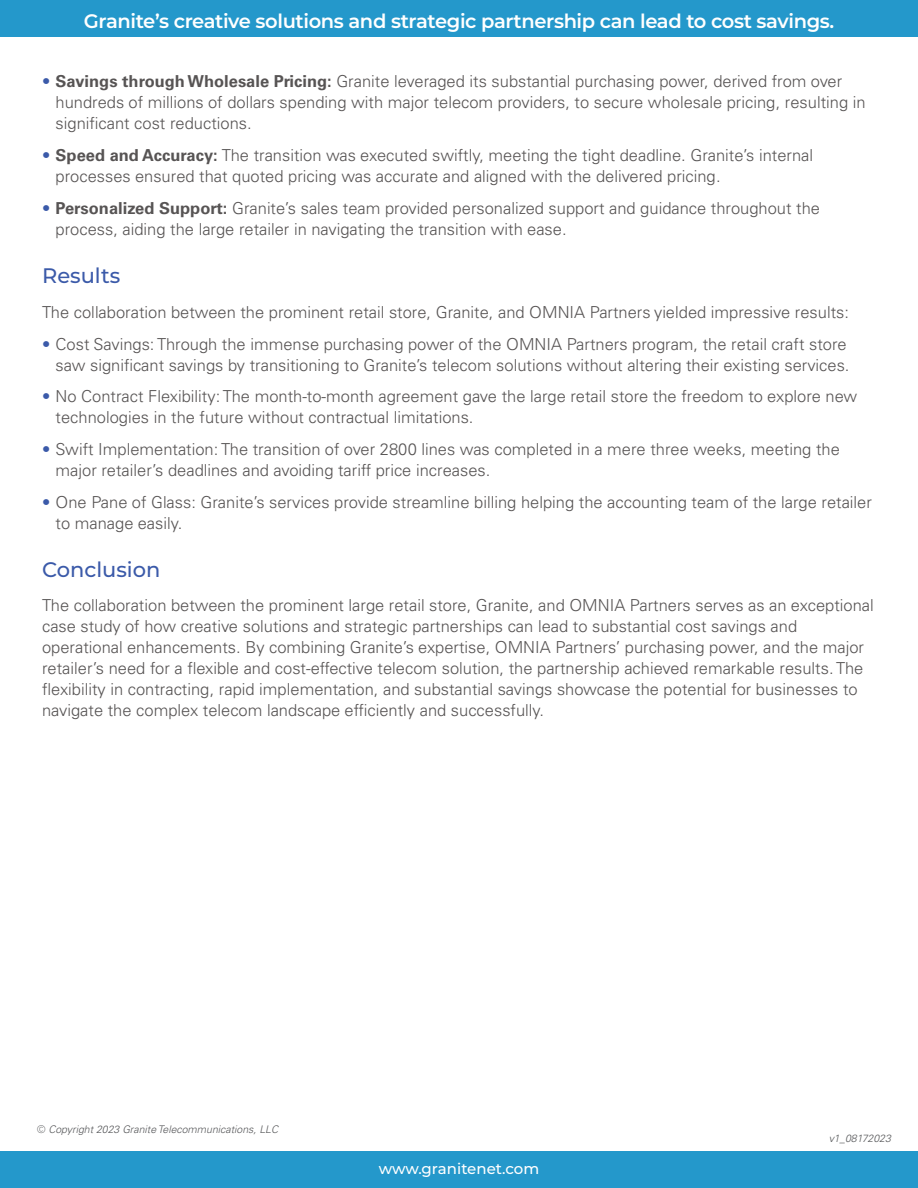
<style>
.page{position:relative;width:918px;height:1188px;background:#fff}
.page>*{position:absolute;margin:0;border:0;box-sizing:border-box;transform-origin:0 0}
.Subhead{font:500 21px "Montserrat";color:#3b5aa9}
.Headline{font:600 19.5px "Montserrat";letter-spacing:-.02em;color:#fff}
.bullets{font:300 16.5px/21px "Univers LT Pro 45";color:#575454}
.CTA_Callout{font:500 15px "Montserrat";color:#fff}
.t1{font:italic 300 10.5px "Univers LT Pro 45";color:#57585a}
.s1{color:#3b5aa9}
.s2{font-family:"Univers LT Pro 65";font-weight:700}
</style>
<div class="page">
<div style="left:0;top:1152px;width:918px;height:36px;background:#2498cb"></div>
<div style="left:0;top:0;width:918px;height:36px;background:#2498cb"></div>
<p class="Headline" style="left:84px;top:7px;width:752px">Granite’s creative solutions and strategic partnership can lead to cost savings.</p>
<p class="bullets" style="left:56px;top:70px;width:812px;text-indent:-14px"><span class="s1">•</span> <span class="s2">Savings through Wholesale Pricing:</span> Granite leveraged its substantial purchasing power, derived from over hundreds of millions of dollars spending with major telecom providers, to secure wholesale pricing, resulting in significant cost reductions.</p>
<p class="bullets" style="left:56px;top:144px;width:759px;text-indent:-14px"><span class="s1">•</span> <span class="s2">Speed and Accuracy:</span> The transition was executed swiftly, meeting the tight deadline. Granite’s internal processes ensured that quoted pricing was accurate and aligned with the delivered pricing.</p>
<p class="bullets" style="left:56px;top:197px;width:766px;text-indent:-14px"><span class="s1">•</span> <span class="s2">Personalized Support:</span> Granite’s sales team provided personalized support and guidance throughout the process, aiding the large retailer in navigating the transition with ease.</p>
<p class="Subhead" style="left:42px;top:261px;width:80px">Results</p>
<p class="bullets" style="left:42px;top:301px;width:808px">The collaboration between the prominent retail store, Granite, and OMNIA Partners yielded impressive results:</p>
<p class="bullets" style="left:42px;top:333px;width:809px;text-align:right"><span class="s1">•</span> Cost Savings: Through the immense purchasing power of the OMNIA Partners program, the retail craft store saw significant savings by transitioning to Granite’s telecom solutions without altering their existing services.</p>
<p class="bullets" style="left:56px;top:386px;width:803px;text-indent:-14px"><span class="s1">•</span> No Contract Flexibility: The month-to-month agreement gave the large retail store the freedom to explore new technologies in the future without contractual limitations.</p>
<p class="bullets" style="left:56px;top:438px;width:786px;text-indent:-14px"><span class="s1">•</span> Swift Implementation: The transition of over 2800 lines was completed in a mere three weeks, meeting the major retailer’s deadlines and avoiding tariff price increases.</p>
<p class="bullets" style="left:56px;top:491px;width:818px;text-indent:-14px"><span class="s1">•</span> One Pane of Glass: Granite’s services provide streamline billing helping the accounting team of the large retailer to manage easily.</p>
<p class="Subhead" style="left:42px;top:555px;width:120px">Conclusion</p>
<p class="bullets" style="left:42px;top:595px;width:833px">The collaboration between the prominent large retail store, Granite, and OMNIA Partners serves as an exceptional case study of how creative solutions and strategic partnerships can lead to substantial cost savings and operational enhancements. By combining Granite’s expertise, OMNIA Partners’ purchasing power, and the major retailer’s need for a flexible and cost-effective telecom solution, the partnership achieved remarkable results. The flexibility in contracting, rapid implementation, and substantial savings showcase the potential for businesses to navigate the complex telecom landscape efficiently and successfully.</p>
<p class="t1" style="left:37px;top:1123px;width:242px">© Copyright 2023 Granite Telecommunications, LLC</p>
<p class="CTA_Callout" style="left:379px;top:1159px;width:162px">www.granitenet.com</p>
<p class="t1" style="left:829px;top:1132px;width:64px">v1_08172023</p>
</div>
